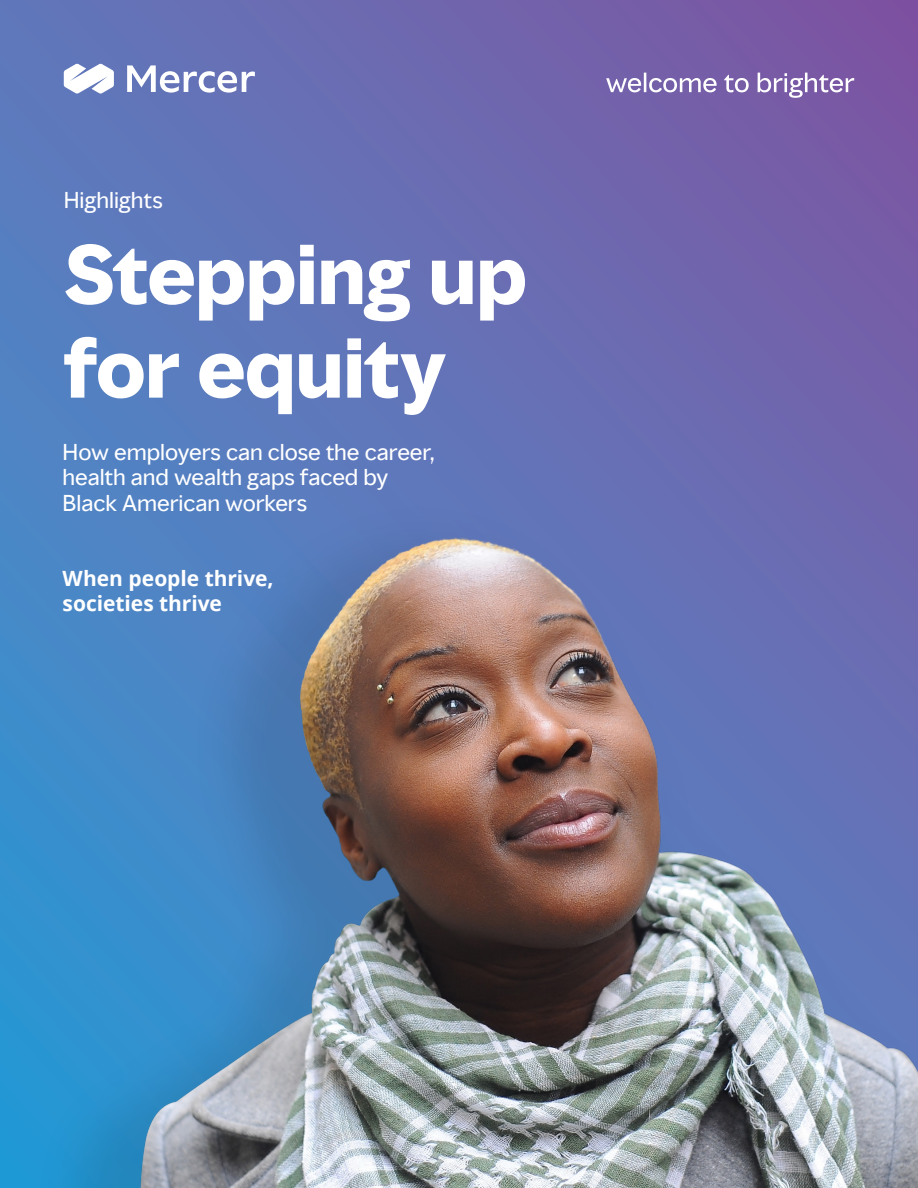
<style>
.page{position:relative;width:918px;height:1188px;background:#fff}
.page>*{position:absolute;margin:0;border:0;box-sizing:border-box;transform-origin:0 0}
.MMC_Display_Regular{font:700 78px/93.6px "MMC Display";letter-spacing:-.005em;color:#fff}
.MMC_Display_Regular-2{font:21px/25.2px "MMC Display";color:#fff}
.MMC_Display_Regular-3{font:700 21px "Noto Sans";letter-spacing:-.005em;color:#fff}
.MMC_Display{font:21px "MMC Display";color:#fff}
</style>
<div class="page">
<div style="left:0;top:0;width:918px;height:1188px;background:linear-gradient(to right,#587fc0,#795ba6)"></div>
<svg style="left:127px;top:65px;width:128px;height:28px"></svg>
<svg style="left:64px;top:64px;width:50px;height:30px"></svg>
<svg style="left:606px;top:73px;width:248px;height:25px"></svg>
<img style="left:0;top:447px;width:918px;height:741px">
<p class="MMC_Display" style="left:64px;top:187px;width:101px">Highlights</p>
<p class="MMC_Display_Regular" style="left:64px;top:229px;width:465px">Stepping up for equity</p>
<p class="MMC_Display_Regular-2" style="left:63px;top:440px;width:374px">How employers can close the career, health and wealth gaps faced by<br>Black American workers</p>
<p class="MMC_Display_Regular-3" style="left:63px;top:564px;width:213px">When people thrive,</p>
<p class="MMC_Display_Regular-3" style="left:63px;top:589px;width:161px">societies thrive</p>
</div>
